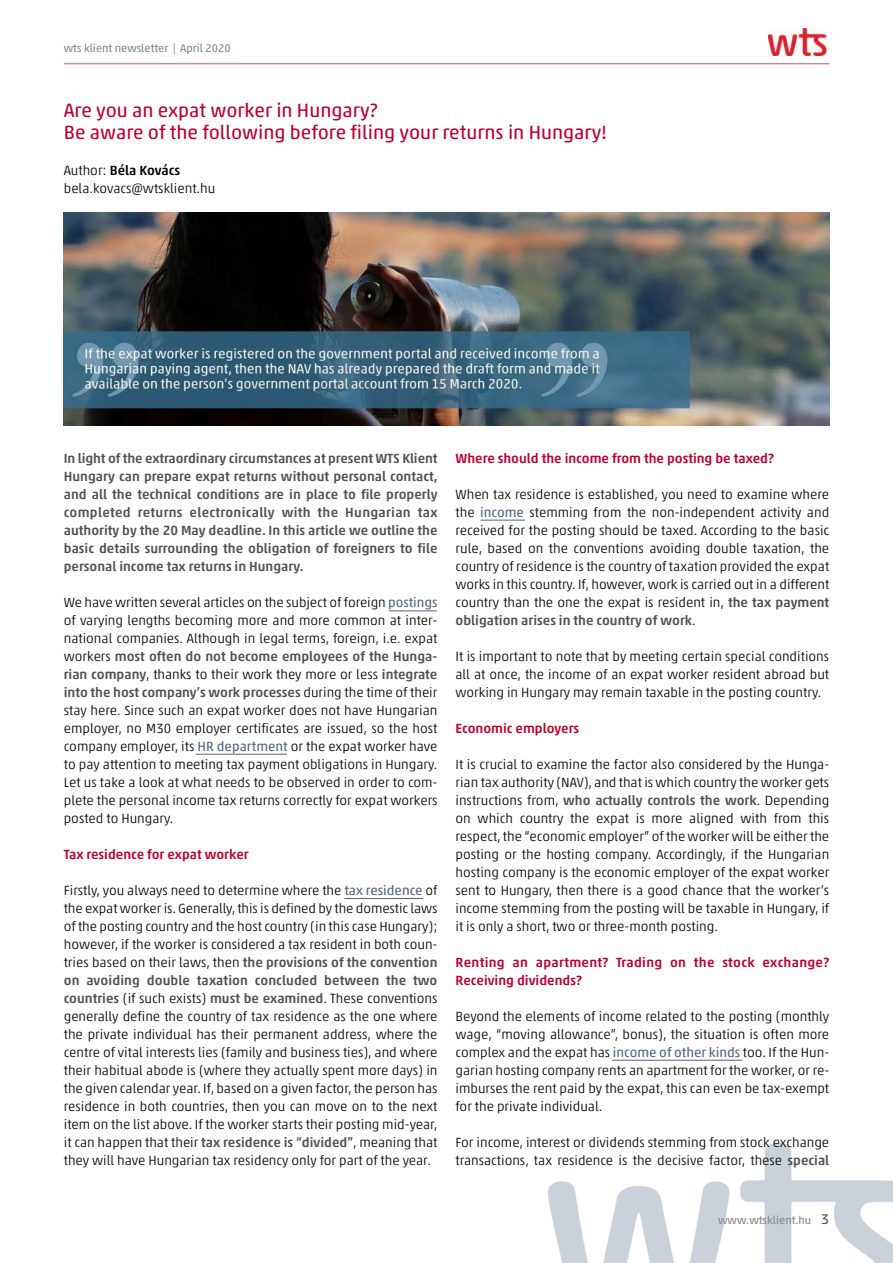
<style>
.page{position:relative;width:893px;height:1263px;background:#fff}
.page>*{position:absolute;margin:0;border:0;box-sizing:border-box;transform-origin:0 0}
.t1{font:19.5px/22.5px "Akko Rounded Pro";color:#bf002d}
.t2{font:300 13.5px/18px "Akko Pro";color:#000;text-align:justify}
.t3{font:500 13.5px/18px "Akko Pro";color:#4e5157;text-align:justify}
.t4{font:500 13.5px "Akko Pro";color:#bf002d}
.t5{font:500 13.5px/18px "Akko Pro";letter-spacing:.02em;color:#bf002d}
.t6{font:11.25px "Akko Pro";color:#83858a}
.s1{font-weight:500}
.s2{font-weight:400;color:#526185}
.s3{font-weight:500;color:#4e5157}
.s4{font-size:14.25px;color:#4e5157}
</style>
<div class="page">
<img style="left:549px;top:1144px;width:344px;height:119px">
<img style="left:769px;top:29px;width:59px;height:27px">
<hr style="left:64px;top:64px;width:765px;height:1px;background:#d24d6c">
<img style="left:64px;top:213px;width:765px;height:212px">
<hr style="left:389px;top:610px;width:48px;height:1px;background:#526185">
<hr style="left:196px;top:754px;width:91px;height:1px;background:#526185">
<hr style="left:344px;top:898px;width:79px;height:1px;background:#526185">
<hr style="left:480px;top:520px;width:45px;height:1px;background:#526185">
<hr style="left:612px;top:1060px;width:130px;height:1px;background:#526185">
<p class="t6" style="left:64px;top:45px;width:169px">wts klient newsletter | April 2020</p>
<h1 class="t1" style="left:64px;top:101px;width:544px">Are you an expat worker in Hungary?<br>Be aware of the following before filing your returns in Hungary!</h1>
<p class="t2" style="left:64px;top:163px;width:153px">Author: <span class="s1">Béla Kovács </span>bela.kovacs@wtsklient.hu</p>
<p class="t3" style="left:64px;top:451px;width:375px">In light of the extraordinary circumstances at present WTS Klient Hungary can prepare expat returns without personal contact, and all the technical conditions are in place to file properly completed returns electronically with the Hungarian tax authority by the 20 May deadline. In this article we outline the basic details surrounding the obligation of foreigners to file personal income tax returns in Hungary.</p>
<p class="t2" style="left:64px;top:595px;width:375px">We have written several articles on the subject of foreign <span class="s2">postings </span>of varying lengths becoming more and more common at inter&shy;national companies. Although in legal terms, foreign, i.e. expat workers <span class="s3">most often do not become employees of the Hunga&shy;rian company</span>, thanks to their work they more or less <span class="s3">integrate into the host company’s work processes</span> during the time of their stay here. Since such an expat worker does not have Hungarian employer, no M30 employer certificates are issued, so the host company employer, its <span class="s2">HR department</span> or the expat worker have to pay attention to meeting tax payment obligations in Hungary.<br>Let us take a look at what needs to be observed in order to com&shy;plete the personal income tax returns correctly for expat workers posted to Hungary.</p>
<p class="t4" style="left:64px;top:850px;width:186px">Tax residence for expat worker</p>
<p class="t2" style="left:64px;top:883px;width:375px">Firstly, you always need to determine where the <span class="s2">tax residence</span> of the expat worker is. Generally, this is defined by the domestic laws of the posting country and the host country (in this case Hungary); however, if the worker is considered a tax resident in both coun&shy;tries based on their laws, then <span class="s3">the provisions of the convention on avoiding double taxation concluded between the two countries</span> (if such exists) <span class="s3">must be examined</span>. These conventions generally define the country of tax residence as the one where the private individual has their permanent address, where the centre of vital interests lies (family and business ties), and where their habitual abode is (where they actually spent more days) in the given calendar year. If, based on a given factor, the person has residence in both countries, then you can move on to the next item on the list above. If the worker starts their posting mid-year, it can happen that their <span class="s3">tax residence is “divided”</span>, meaning that they will have Hungarian tax residency only for part of the year.</p>
<p class="t4" style="left:455px;top:454px;width:320px">Where should the income from the posting be taxed?</p>
<p class="t2" style="left:455px;top:487px;width:375px">When tax residence is established, you need to examine where the <span class="s2">income</span> stemming from the non-independent activity and received for the posting should be taxed. According to the basic rule, based on the conventions avoiding double taxation, the country of residence is the country of taxation provided the expat works in this country. If, however, work is carried out in a different country than the one the expat is resident in, <span class="s3">the tax payment obligation arises in the country of work</span>.</p>
<p class="t2" style="left:455px;top:649px;width:375px">It is important to note that by meeting certain special conditions all at once, the income of an expat worker resident abroad but working in Hungary may remain taxable in the posting country.</p>
<p class="t4" style="left:455px;top:724px;width:125px">Economic employers</p>
<p class="t2" style="left:455px;top:757px;width:375px">It is crucial to examine the factor also considered by the Hunga&shy;rian tax authority (NAV), and that is which country the worker gets instructions from, <span class="s3">who actually controls the work</span>. Depending on which country the expat is more aligned with from this respect, the “economic employer” of the worker will be either the posting or the hosting company. Accordingly, if the Hungarian hosting company is the economic employer of the expat worker sent to Hungary, then there is a good chance that the worker’s income stemming from the posting will be taxable in Hungary, if it is only a short, two or three-month posting.</p>
<p class="t5" style="left:455px;top:955px;width:375px">Renting an apartment? Trading on the stock exchange?<br>Receiving dividends?</p>
<p class="t2" style="left:455px;top:1009px;width:375px">Beyond the elements of income related to the posting (monthly wage, “moving allowance”, bonus), the situation is often more complex and the expat has <span class="s2">income of other kinds</span> too. If the Hun&shy;garian hosting company rents an apartment for the worker, or re&shy;imburses the rent paid by the expat, this can even be tax-exempt for the private individual.</p>
<p class="t2" style="left:455px;top:1135px;width:375px">For income, interest or dividends stemming from stock exchange transactions, tax residence is the decisive factor, these <span class="s3">special</span></p>
<p class="t6" style="left:718px;top:1216px;width:113px">www.wtsklient.hu <span class="s4">3</span></p>
</div>
